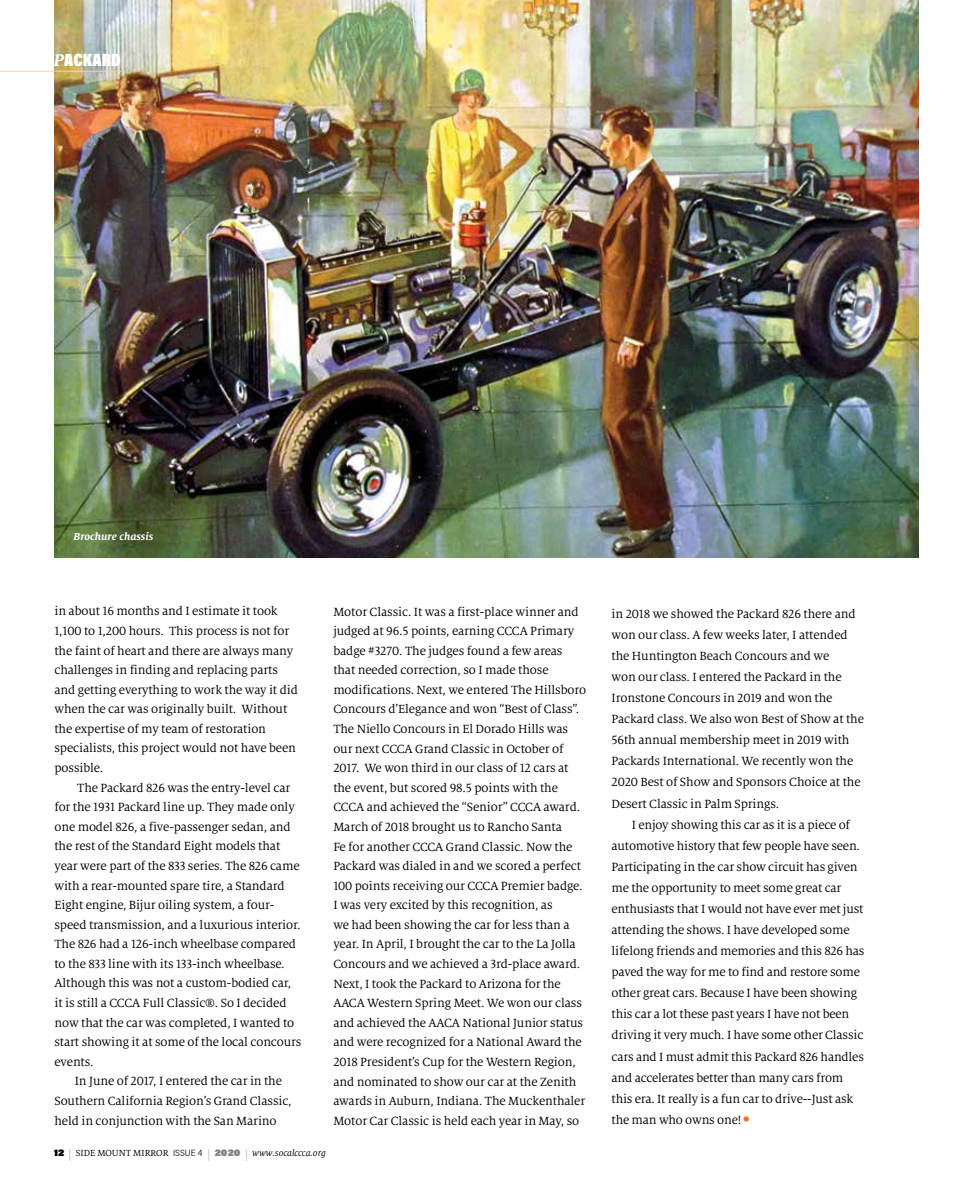
<style>
.page{position:relative;width:966px;height:1187px;background:#fff}
.page>*{position:absolute;margin:0;border:0;box-sizing:border-box;transform-origin:0 0}
.t1{font:900 18px "Acumin Pro Cond";letter-spacing:.005em;color:#fff}
.t2{font:13.2px/19.6px "Milo Serif OT";letter-spacing:-.01em;color:#000}
.t3{font:italic 700 11.25px "Milo Serif OT";color:#fff}
.t4{font:italic 9.75px "Milo Serif OT";color:#000}
.s1{font-family:"Milo Serif OT";font-weight:700;font-style:italic;font-size:18.75px}
.s2{font-size:21px;color:#f26921}
.s3{font-family:"Acumin Pro";font-weight:900;font-style:normal}
.s4{font-style:normal;font-size:12px;color:#a7a9ac}
.s5{font-style:normal}
.s6{font-family:"Acumin Pro Semi Cond";font-weight:300;font-style:normal;font-size:9px}
.s7{font-family:"Acumin Pro";font-weight:900;font-style:normal;color:#808285}
</style>
<div class="page">
<img style="left:55px;top:0;width:863px;height:557px">
<hr style="left:0;top:71px;width:121px;height:1px;background:#fdceae">
<h1 class="t1" style="left:53px;top:48px;width:69px"><span class="s1">P</span>ACKARD</h1>
<p class="t3" style="left:73px;top:530px;width:81px">Brochure chassis</p>
<p class="t2" style="left:54px;top:602px;width:245px">in about 16 months and I estimate it took 1,100 to 1,200 hours. This process is not for the faint of heart and there are always many challenges in finding and replacing parts and getting everything to work the way it did when the car was originally built. Without the expertise of my team of restoration specialists, this project would not have been possible.</p>
<p class="t2" style="left:54px;top:778px;width:248px;text-indent:23px">The Packard 826 was the entry-level car for the 1931 Packard line up. They made only one model 826, a five-passenger sedan, and the rest of the Standard Eight models that year were part of the 833 series. The 826 came with a rear-mounted spare tire, a Standard Eight engine, Bijur oiling system, a four&shy;speed transmission, and a luxurious interior.<br>The 826 had a 126-inch wheelbase compared to the 833 line with its 133-inch wheelbase.<br>Although this was not a custom-bodied car, it is still a CCCA Full Classic®. So I decided now that the car was completed, I wanted to start showing it at some of the local concours events.</p>
<p class="t2" style="left:54px;top:1072px;width:239px;text-indent:20px">In June of 2017, I entered the car in the<br>Southern California Region’s Grand Classic, held in conjunction with the San Marino</p>
<p class="t2" style="left:333px;top:602px;width:254px">Motor Classic. It was a first-place winner and judged at 96.5 points, earning CCCA Primary badge #3270. The judges found a few areas that needed correction, so I made those modifications. Next, we entered The Hillsboro Concours d’Elegance and won “Best of Class”.<br>The Niello Concours in El Dorado Hills was our next CCCA Grand Classic in October of 2017. We won third in our class of 12 cars at the event, but scored 98.5 points with the CCCA and achieved the “Senior” CCCA award.<br>March of 2018 brought us to Rancho Santa<br>Fe for another CCCA Grand Classic. Now the Packard was dialed in and we scored a perfect 100 points receiving our CCCA Premier badge.<br>I was very excited by this recognition, as<br>we had been showing the car for less than a year. In April, I brought the car to the La Jolla Concours and we achieved a 3rd-place award.<br>Next, I took the Packard to Arizona for the AACA Western Spring Meet. We won our class and achieved the AACA National Junior status and were recognized for a National Award the 2018 President’s Cup for the Western Region, and nominated to show our car at the Zenith awards in Auburn, Indiana. The Muckenthaler Motor Car Classic is held each year in May, so</p>
<p class="t2" style="left:611px;top:603px;width:254px;line-height:21.1px">in 2018 we showed the Packard 826 there and won our class. A few weeks later, I attended the Huntington Beach Concours and we<br>won our class. I entered the Packard in the Ironstone Concours in 2019 and won the Packard class. We also won Best of Show at the 56th annual membership meet in 2019 with Packards International. We recently won the 2020 Best of Show and Sponsors Choice at the Desert Classic in Palm Springs.</p>
<p class="t2" style="left:611px;top:814px;width:254px;line-height:21.1px;text-indent:20px">I enjoy showing this car as it is a piece of automotive history that few people have seen.<br>Participating in the car show circuit has given me the opportunity to meet some great car enthusiasts that I would not have ever met just attending the shows. I have developed some lifelong friends and memories and this 826 has paved the way for me to find and restore some other great cars. Because I have been showing this car a lot these past years I have not been driving it very much. I have some other Classic cars and I must admit this Packard 826 handles and accelerates better than many cars from this era. It really is a fun car to drive--Just ask the man who owns one!<span class="s2">•</span></p>
<p class="t4" style="left:54px;top:1148px;width:273px"><span class="s3">12</span> <span class="s4">|</span> <span class="s5">SIDE MOUNT MIRROR</span> <span class="s6">ISSUE 4</span> <span class="s4">|</span> <span class="s7">2020</span> <span class="s4">|</span> www.socalccca.org</p>
</div>
